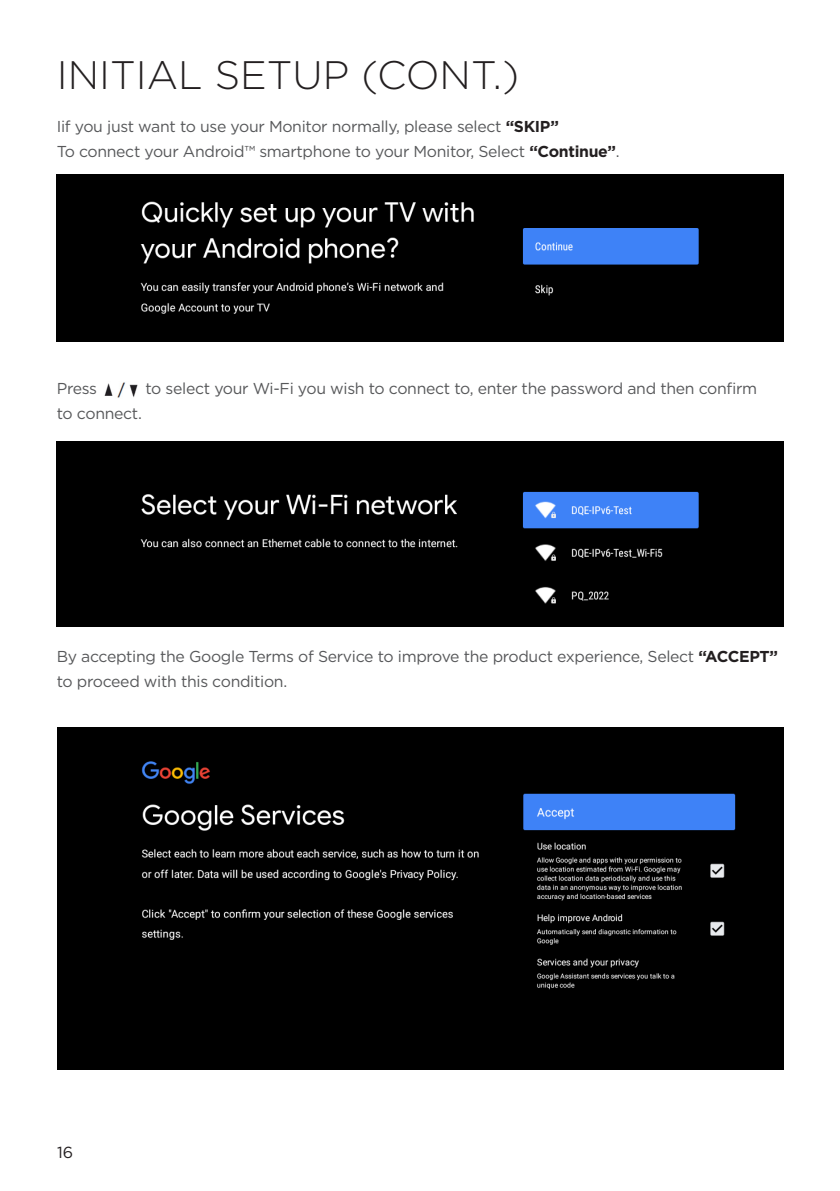
<style>
.page{position:relative;width:840px;height:1191px;background:#fff}
.page>*{position:absolute;margin:0;border:0;box-sizing:border-box;transform-origin:0 0}
.t1{font:300 39.8px "Gotham";color:#231f20}
.t2{font:16px "Gotham";color:#231f20}
.t3{font:15.8px/25px "Gotham";letter-spacing:-.02em;color:#57585a}
.s1{font-weight:700;color:#231f20}
</style>
<div class="page">
<img style="left:104px;top:382px;width:34px;height:16px">
<img style="left:57px;top:175px;width:726px;height:166px">
<img style="left:57px;top:441px;width:725px;height:185px">
<img style="left:57px;top:727px;width:726px;height:342px">
<p class="t1" style="left:57px;top:49px;width:463px">INITIAL SETUP (CONT.)</p>
<p class="t3" style="left:57px;top:113px;width:564px">Iif you just want to use your Monitor normally, please select <span class="s1">“SKIP”<br></span>To connect your Android™ smartphone to your Monitor, Select <span class="s1">“Continue”</span>.</p>
<p class="t3" style="left:57px;top:376px;width:42px">Press</p>
<p class="t3" style="left:145px;top:376px;width:613px">to select your Wi-Fi you wish to connect to, enter the password and then confirm</p>
<p class="t3" style="left:57px;top:401px;width:86px">to connect.</p>
<p class="t3" style="left:57px;top:643px;width:722px">By accepting the Google Terms of Service to improve the product experience, Select <span class="s1">“ACCEPT” </span>to proceed with this condition.</p>
<p class="t2" style="left:57px;top:1142px;width:18px">16</p>
</div>
